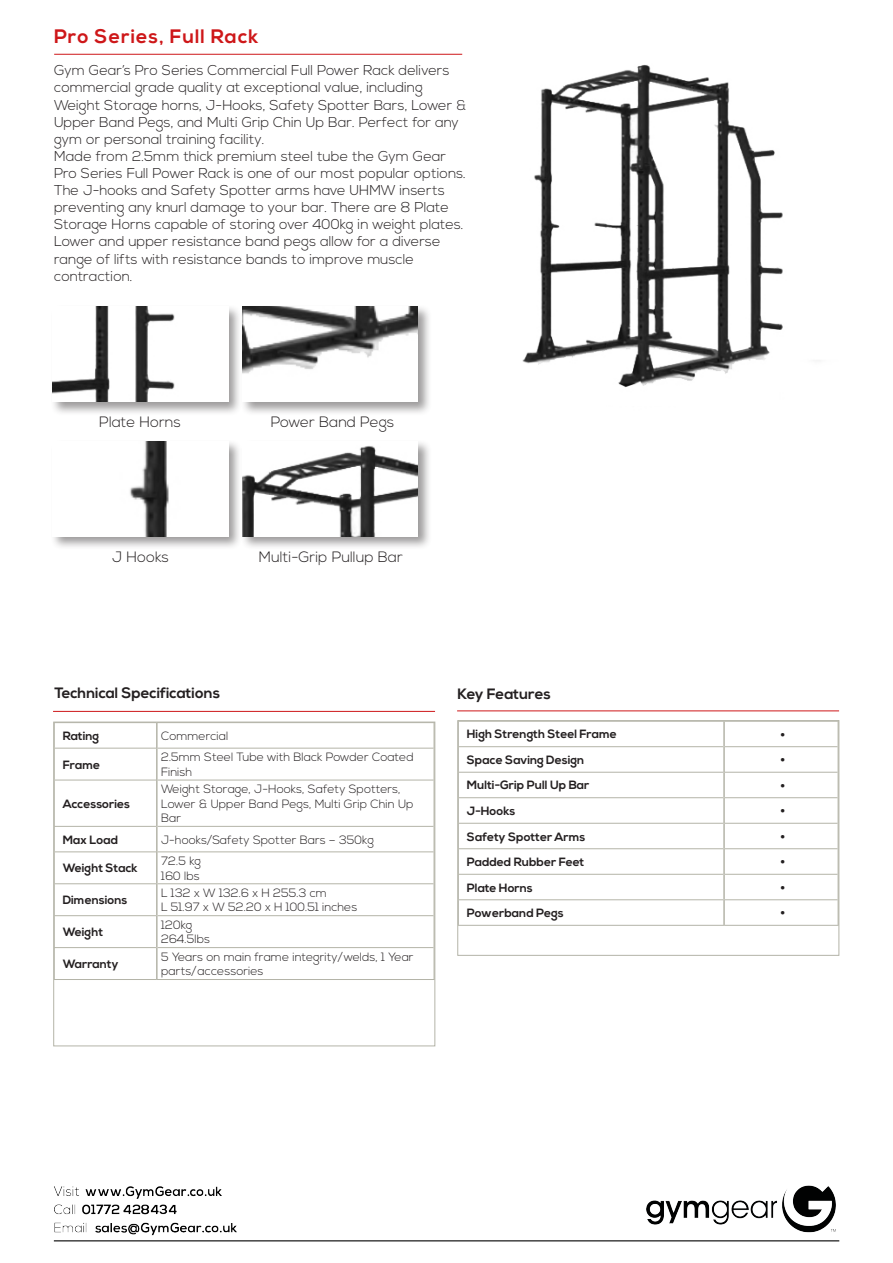
<style>
.page{position:relative;width:893px;height:1263px;background:#fff}
.page>*{position:absolute;margin:0;border:0;box-sizing:border-box;transform-origin:0 0}
.t1{font:700 19.5px "Nexa";letter-spacing:.05em;color:#ce1719}
.t2{font:300 18px "Nexa";color:#231f20}
.t3{font:300 15px "Nexa";color:#231f20}
.t4{font:700 15px "Nexa";color:#231f20}
.t5{font:300 14.25px/17.1px "Nexa";color:#231f20}
.t6{font:300 12px/14.4px "Nexa";color:#231f20}
.t7{font:700 12px "Nexa";color:#231f20}
</style>
<div class="page">
<img style="left:53px;top:1185px;width:787px;height:57px">
<hr style="left:53px;top:711px;width:382px;height:1px;background:#ce1719">
<hr style="left:54px;top:748px;width:102px;height:1px;background:#b4b4a8">
<hr style="left:158px;top:748px;width:276px;height:1px;background:#b4b4a8">
<hr style="left:54px;top:780px;width:102px;height:1px;background:#b4b4a8">
<hr style="left:158px;top:780px;width:276px;height:1px;background:#b4b4a8">
<hr style="left:54px;top:826px;width:102px;height:1px;background:#b4b4a8">
<hr style="left:158px;top:826px;width:276px;height:1px;background:#b4b4a8">
<hr style="left:54px;top:851px;width:102px;height:1px;background:#b4b4a8">
<hr style="left:158px;top:851px;width:276px;height:1px;background:#b4b4a8">
<hr style="left:54px;top:883px;width:102px;height:1px;background:#b4b4a8">
<hr style="left:158px;top:883px;width:276px;height:1px;background:#b4b4a8">
<hr style="left:54px;top:915px;width:102px;height:1px;background:#b4b4a8">
<hr style="left:158px;top:915px;width:276px;height:1px;background:#b4b4a8">
<hr style="left:54px;top:947px;width:102px;height:1px;background:#b4b4a8">
<hr style="left:158px;top:947px;width:276px;height:1px;background:#b4b4a8">
<hr style="left:54px;top:979px;width:103px;height:1px;background:#b4b4a8">
<hr style="left:157px;top:979px;width:278px;height:1px;background:#b4b4a8">
<hr style="left:156px;top:723px;width:2px;height:25px;background:#b4b4a8">
<hr style="left:156px;top:748px;width:2px;height:32px;background:#b4b4a8">
<hr style="left:156px;top:780px;width:2px;height:46px;background:#b4b4a8">
<hr style="left:156px;top:826px;width:2px;height:26px;background:#b4b4a8">
<hr style="left:156px;top:852px;width:2px;height:32px;background:#b4b4a8">
<hr style="left:156px;top:884px;width:2px;height:32px;background:#b4b4a8">
<hr style="left:156px;top:916px;width:2px;height:31px;background:#b4b4a8">
<hr style="left:156px;top:947px;width:2px;height:32px;background:#b4b4a8">
<div style="left:54px;top:722px;width:381px;height:324px;border:1px solid #b4b4a8"></div>
<hr style="left:457px;top:711px;width:382px;height:1px;background:#ce1719">
<hr style="left:458px;top:746px;width:265px;height:1px;background:#b4b4a8">
<hr style="left:725px;top:746px;width:113px;height:1px;background:#b4b4a8">
<hr style="left:458px;top:772px;width:265px;height:1px;background:#b4b4a8">
<hr style="left:725px;top:772px;width:113px;height:1px;background:#b4b4a8">
<hr style="left:458px;top:797px;width:265px;height:1px;background:#b4b4a8">
<hr style="left:725px;top:797px;width:113px;height:1px;background:#b4b4a8">
<hr style="left:458px;top:823px;width:265px;height:1px;background:#b4b4a8">
<hr style="left:725px;top:823px;width:113px;height:1px;background:#b4b4a8">
<hr style="left:458px;top:848px;width:265px;height:1px;background:#b4b4a8">
<hr style="left:725px;top:848px;width:113px;height:1px;background:#b4b4a8">
<hr style="left:458px;top:874px;width:265px;height:1px;background:#b4b4a8">
<hr style="left:725px;top:874px;width:113px;height:1px;background:#b4b4a8">
<hr style="left:458px;top:899px;width:265px;height:1px;background:#b4b4a8">
<hr style="left:725px;top:899px;width:113px;height:1px;background:#b4b4a8">
<hr style="left:458px;top:925px;width:266px;height:1px;background:#b4b4a8">
<hr style="left:724px;top:925px;width:115px;height:1px;background:#b4b4a8">
<hr style="left:723px;top:721px;width:2px;height:26px;background:#b4b4a8">
<hr style="left:723px;top:747px;width:2px;height:25px;background:#b4b4a8">
<hr style="left:723px;top:772px;width:2px;height:26px;background:#b4b4a8">
<hr style="left:723px;top:798px;width:2px;height:25px;background:#b4b4a8">
<hr style="left:723px;top:823px;width:2px;height:26px;background:#b4b4a8">
<hr style="left:723px;top:849px;width:2px;height:25px;background:#b4b4a8">
<hr style="left:723px;top:874px;width:2px;height:26px;background:#b4b4a8">
<hr style="left:723px;top:900px;width:2px;height:25px;background:#b4b4a8">
<div style="left:458px;top:720px;width:381px;height:235px;border:1px solid #b4b4a8"></div>
<img style="left:522px;top:64px;width:261px;height:323px">
<hr style="left:54px;top:54px;width:408px;height:1px;background:#ce1719">
<div style="left:51px;top:304px;width:191px;height:112px;background:#231f20;opacity:.45"></div>
<img style="left:53px;top:306px;width:175px;height:96px">
<div style="left:51px;top:439px;width:191px;height:112px;background:#231f20;opacity:.45"></div>
<img style="left:53px;top:441px;width:175px;height:95px">
<div style="left:240px;top:304px;width:192px;height:112px;background:#231f20;opacity:.45"></div>
<img style="left:243px;top:306px;width:175px;height:96px">
<div style="left:240px;top:439px;width:192px;height:112px;background:#231f20;opacity:.45"></div>
<img style="left:243px;top:441px;width:175px;height:95px">
<p class="t1" style="left:54px;top:25px;width:206px">Pro Series, Full Rack</p>
<p class="t5" style="left:54px;top:63px;width:414px">Gym Gear’s Pro Series Commercial Full Power Rack delivers commercial grade quality at exceptional value, including Weight Storage horns, J-Hooks, Safety Spotter Bars, Lower &amp; Upper Band Pegs, and Multi Grip Chin Up Bar. Perfect for any gym or personal training facility.</p>
<p class="t5" style="left:54px;top:148px;width:413px">Made from 2.5mm thick premium steel tube the Gym Gear Pro Series Full Power Rack is one of our most popular options.<br>The J-hooks and Safety Spotter arms have UHMW inserts preventing any knurl damage to your bar. There are 8 Plate Storage Horns capable of storing over 400kg in weight plates.<br>Lower and upper resistance band pegs allow for a diverse range of lifts with resistance bands to improve muscle contraction.</p>
<p class="t3" style="left:99px;top:413px;width:83px">Plate Horns</p>
<p class="t3" style="left:112px;top:548px;width:58px">J Hooks</p>
<p class="t3" style="left:271px;top:413px;width:125px">Power Band Pegs</p>
<p class="t3" style="left:259px;top:548px;width:145px">Multi-Grip Pullup Bar</p>
<p class="t4" style="left:55px;top:684px;width:167px">Technical Specifications</p>
<p class="t7" style="left:63px;top:729px;width:38px">Rating</p>
<p class="t6" style="left:161px;top:729px;width:69px">Commercial</p>
<p class="t7" style="left:63px;top:757px;width:39px">Frame</p>
<p class="t6" style="left:161px;top:751px;width:254px">2.5mm Steel Tube with Black Powder Coated<br>Finish</p>
<p class="t7" style="left:63px;top:797px;width:69px">Accessories</p>
<p class="t6" style="left:161px;top:782px;width:254px">Weight Storage, J-Hooks, Safety Spotters,<br>Lower &amp; Upper Band Pegs, Multi Grip Chin Up<br>Bar</p>
<p class="t7" style="left:63px;top:832px;width:57px">Max Load</p>
<p class="t6" style="left:161px;top:833px;width:214px">J-hooks/Safety Spotter Bars – 350kg</p>
<p class="t7" style="left:63px;top:861px;width:76px">Weight Stack</p>
<p class="t6" style="left:161px;top:854px;width:42px">72.5 kg</p>
<p class="t6" style="left:161px;top:869px;width:40px">160 lbs</p>
<p class="t7" style="left:63px;top:893px;width:66px">Dimensions</p>
<p class="t7" style="left:63px;top:925px;width:42px">Weight</p>
<p class="t6" style="left:161px;top:886px;width:167px">L 132 x W 132.6 x H 255.3 cm</p>
<p class="t6" style="left:161px;top:901px;width:198px">L 51.97 x W 52.20 x H 100.51 inches</p>
<p class="t6" style="left:161px;top:918px;width:33px">120kg</p>
<p class="t6" style="left:161px;top:932px;width:51px">264.5lbs</p>
<p class="t7" style="left:63px;top:957px;width:57px">Warranty</p>
<p class="t6" style="left:161px;top:950px;width:254px">5 Years on main frame integrity/welds, 1 Year parts/accessories</p>
<p class="t4" style="left:457px;top:685px;width:95px">Key Features</p>
<p class="t7" style="left:467px;top:727px;width:152px">High Strength Steel Frame</p>
<p class="t2" style="left:780px;top:724px;width:7px">•</p>
<p class="t7" style="left:467px;top:753px;width:119px">Space Saving Design</p>
<p class="t2" style="left:780px;top:750px;width:7px">•</p>
<p class="t7" style="left:467px;top:778px;width:124px">Multi-Grip Pull Up Bar</p>
<p class="t2" style="left:780px;top:775px;width:7px">•</p>
<p class="t7" style="left:467px;top:804px;width:50px">J-Hooks</p>
<p class="t2" style="left:780px;top:801px;width:7px">•</p>
<p class="t7" style="left:467px;top:829px;width:120px">Safety Spotter Arms</p>
<p class="t2" style="left:780px;top:826px;width:7px">•</p>
<p class="t7" style="left:467px;top:855px;width:119px">Padded Rubber Feet</p>
<p class="t2" style="left:780px;top:852px;width:7px">•</p>
<p class="t7" style="left:467px;top:880px;width:67px">Plate Horns</p>
<p class="t2" style="left:780px;top:877px;width:7px">•</p>
<p class="t7" style="left:467px;top:906px;width:98px">Powerband Pegs</p>
<p class="t2" style="left:780px;top:903px;width:7px">•</p>
</div>
